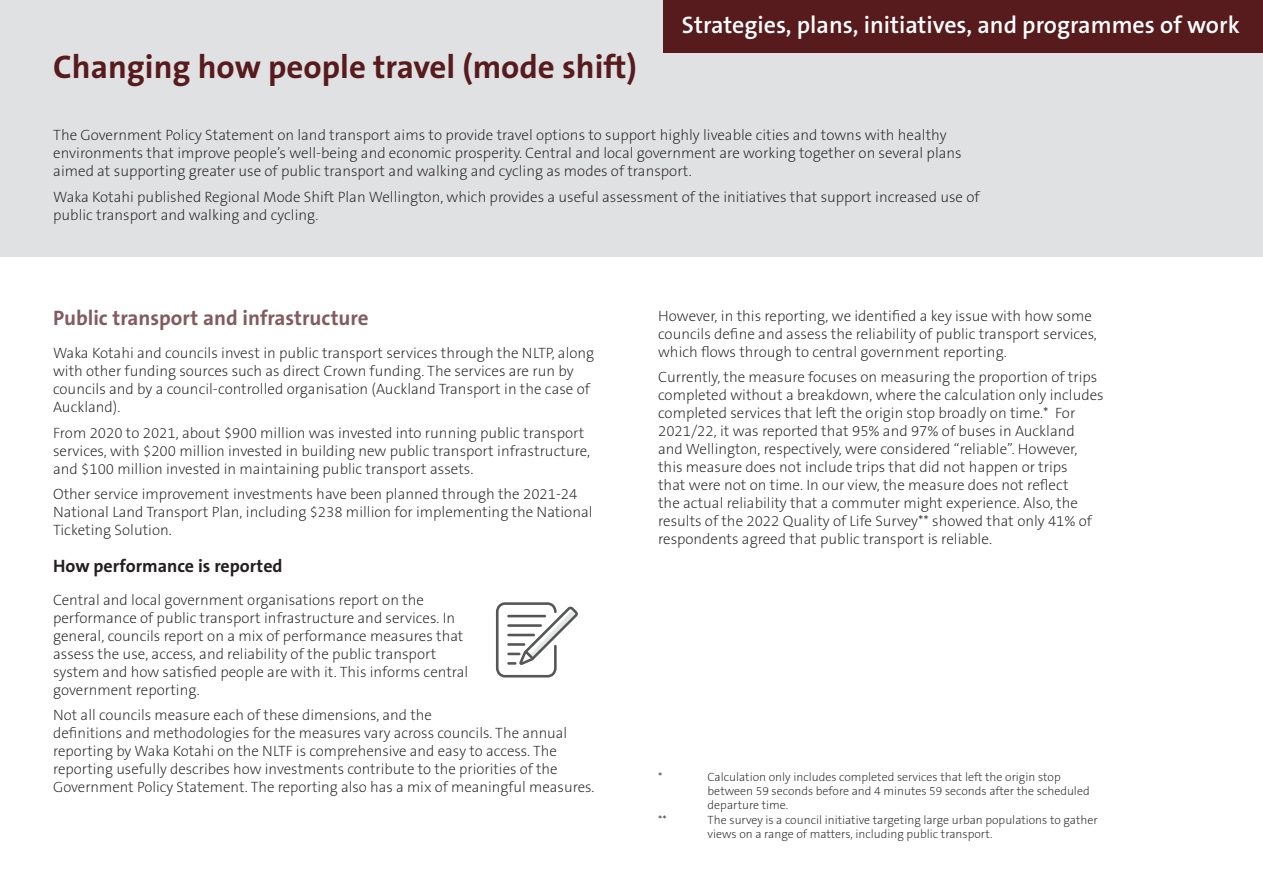
<style>
.page{position:relative;width:1263px;height:893px;background:#fff}
.page>*{position:absolute;margin:0;border:0;box-sizing:border-box;transform-origin:0 0}
.t1{font:700 33px "The Sans OT7";color:#571b1d}
.t2{font:600 24px "The Sans OT6";color:#fff}
.heading_2{font:700 21px "The Sans OT7";color:#825b60}
.heading_3{font:700 18px "The Sans OT7";color:#231f20}
.body_text{font:200 15px/18px "The Sans OT2";color:#231f20}
.footnote{font:200 12px/14.4px "The Sans OT2";color:#231f20}
</style>
<div class="page">
<div style="left:0;top:0;width:1263px;height:257px;background:#e0e1e3"></div>
<svg style="left:496px;top:602px;width:82px;height:75px"></svg>
<div style="left:663px;top:0;width:600px;height:53px;background:#571b1d"></div>
<p class="t1" style="left:53px;top:46px;width:585px">Changing how people travel (mode shift)</p>
<p class="t2" style="left:682px;top:9px;width:559px">Strategies, plans, initiatives, and programmes of work</p>
<p class="body_text" style="left:53px;top:126px;width:910px">The Government Policy Statement on land transport aims to provide travel options to support highly liveable cities and towns with healthy environments that improve people’s well-being and economic prosperity. Central and local government are working together on several plans aimed at supporting greater use of public transport and walking and cycling as modes of transport.</p>
<p class="body_text" style="left:53px;top:188px;width:928px">Waka Kotahi published Regional Mode Shift Plan Wellington, which provides a useful assessment of the initiatives that support increased use of public transport and walking and cycling.</p>
<p class="heading_2" style="left:53px;top:305px;width:317px">Public transport and infrastructure</p>
<p class="body_text" style="left:53px;top:344px;width:543px">Waka Kotahi and councils invest in public transport services through the NLTP, along with other funding sources such as direct Crown funding. The services are run by councils and by a council-controlled organisation (Auckland Transport in the case of Auckland).</p>
<p class="body_text" style="left:53px;top:424px;width:539px">From 2020 to 2021, about $900 million was invested into running public transport services, with $200 million invested in building new public transport infrastructure, and $100 million invested in maintaining public transport assets.</p>
<p class="body_text" style="left:53px;top:485px;width:541px">Other service improvement investments have been planned through the 2021-24<br>National Land Transport Plan, including $238 million for implementing the National<br>Ticketing Solution.</p>
<p class="heading_3" style="left:53px;top:554px;width:231px">How performance is reported</p>
<p class="body_text" style="left:53px;top:591px;width:417px">Central and local government organisations report on the performance of public transport infrastructure and services. In general, councils report on a mix of performance measures that assess the use, access, and reliability of the public transport system and how satisfied people are with it. This informs central government reporting.</p>
<p class="body_text" style="left:53px;top:706px;width:543px">Not all councils measure each of these dimensions, and the<br>definitions and methodologies for the measures vary across councils. The annual reporting by Waka Kotahi on the NLTF is comprehensive and easy to access. The reporting usefully describes how investments contribute to the priorities of the Government Policy Statement. The reporting also has a mix of meaningful measures.</p>
<p class="body_text" style="left:658px;top:307px;width:440px">However, in this reporting, we identified a key issue with how some councils define and assess the reliability of public transport services, which flows through to central government reporting.</p>
<p class="body_text" style="left:658px;top:368px;width:447px">Currently, the measure focuses on measuring the proportion of trips completed without a breakdown, where the calculation only includes completed services that left the origin stop broadly on time.* For 2021/22, it was reported that 95% and 97% of buses in Auckland<br>and Wellington, respectively, were considered “reliable”. However, this measure does not include trips that did not happen or trips<br>that were not on time. In our view, the measure does not reflect<br>the actual reliability that a commuter might experience. Also, the results of the 2022 Quality of Life Survey** showed that only 41% of respondents agreed that public transport is reliable.</p>
<p class="footnote" style="left:658px;top:769px;width:6px">*</p>
<p class="footnote" style="left:708px;top:769px;width:384px">Calculation only includes completed services that left the origin stop between 59 seconds before and 4 minutes 59 seconds after the scheduled departure time.</p>
<p class="footnote" style="left:658px;top:813px;width:10px">**</p>
<p class="footnote" style="left:708px;top:813px;width:392px">The survey is a council initiative targeting large urban populations to gather views on a range of matters, including public transport.</p>
</div>
